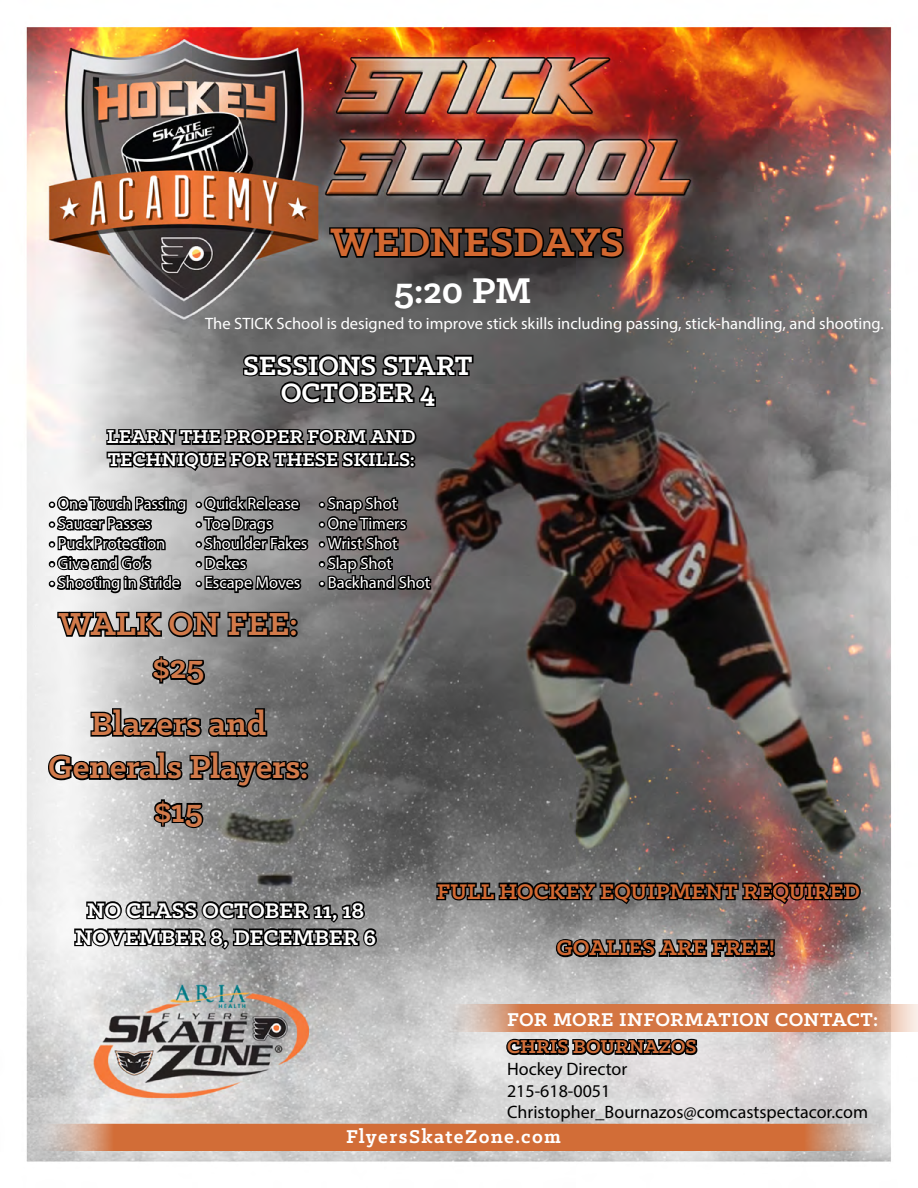
<style>
.page{position:relative;width:918px;height:1188px;background:#fff}
.page>*{position:absolute;margin:0;border:0;box-sizing:border-box;transform-origin:0 0}
.t1{font:700 45px "Klinic Slab";letter-spacing:-.005em;color:#d36830}
.t2{font:700 40.5px "Klinic Slab";color:#fff}
.t3{font:700 36px/43.2px "Klinic Slab";letter-spacing:-.005em;color:#d27a4a;text-align:center}
.t4{font:700 30px/27px "Klinic Slab";letter-spacing:-.01em;color:#fff;text-align:center}
.t5{font:700 24px "Klinic Slab";color:#d26932}
.t6{font:700 24px/27px "Klinic Slab";letter-spacing:-.005em;color:#fff;text-align:center}
.t7{font:700 21px/22.5px "Klinic Slab";letter-spacing:.005em;color:#fff}
.t8{font:700 21px "Klinic Slab";letter-spacing:.065em;color:#fff}
.t9{font:700 21px "Klinic Slab";color:#d1703b}
.t10{font:18px/21.6px "Myriad Pro";color:#000}
.t11{font:16.5px "Myriad Pro";color:#fff}
</style>
<div class="page">
<img style="left:26px;top:26px;width:892px;height:1136px">
<svg style="left:33px;top:1124px;width:852px;height:27px;background:#d1794a"></svg>
<svg style="left:440px;top:1004px;width:478px;height:27px;background:#d6885e"></svg>
<svg style="left:505px;top:1035px;width:194px;height:24px;background:#626262"></svg>
<svg style="left:328px;top:225px;width:297px;height:35px;background:#222020"></svg>
<svg style="left:89px;top:707px;width:180px;height:32px;background:#525252"></svg>
<svg style="left:46px;top:750px;width:264px;height:39px;background:#676767"></svg>
<svg style="left:152px;top:798px;width:53px;height:32px;background:#525252"></svg>
<svg style="left:435px;top:872px;width:427px;height:34px;background:#494141"></svg>
<svg style="left:554px;top:935px;width:221px;height:24px;background:#424141"></svg>
<svg style="left:49px;top:351px;width:426px;height:335px;background:#727171"></svg>
<svg style="left:73px;top:897px;width:305px;height:55px;background:#5b5b5b"></svg>
<h1 class="t1" style="left:331px;top:213px;width:295px">WEDNESDAYS</h1>
<h2 class="t2" style="left:394px;top:263px;width:140px">5:20 PM</h2>
<p class="t11" style="left:205px;top:314px;width:680px">The STICK School is designed to improve stick skills including passing, stick-handling, and shooting.</p>
<h3 class="t4" style="left:243px;top:351px;width:231px">SESSIONS START<br>OCTOBER 4</h3>
<p class="t7" style="left:107px;top:425px;width:310px">LEARN THE PROPER FORM AND<br>TECHNIQUE FOR THESE SKILLS:</p>
<p class="t11" style="left:50px;top:493px;width:138px">• One Touch Passing</p>
<p class="t11" style="left:50px;top:513px;width:103px">• Saucer Passes</p>
<p class="t11" style="left:50px;top:533px;width:117px">• Puck Protection</p>
<p class="t11" style="left:50px;top:553px;width:102px">• Give and Go’s</p>
<p class="t11" style="left:50px;top:573px;width:132px">• Shooting in Stride</p>
<p class="t11" style="left:197px;top:493px;width:104px">• Quick Release</p>
<p class="t11" style="left:197px;top:513px;width:78px">• Toe Drags</p>
<p class="t11" style="left:197px;top:533px;width:112px">• Shoulder Fakes</p>
<p class="t11" style="left:197px;top:553px;width:51px">• Dekes</p>
<p class="t11" style="left:197px;top:573px;width:105px">• Escape Moves</p>
<p class="t11" style="left:320px;top:493px;width:79px">• Snap Shot</p>
<p class="t11" style="left:320px;top:513px;width:88px">• One Timers</p>
<p class="t11" style="left:320px;top:533px;width:79px">• Wrist Shot</p>
<p class="t11" style="left:320px;top:553px;width:74px">• Slap Shot</p>
<p class="t11" style="left:320px;top:573px;width:112px">• Backhand Shot</p>
<h3 class="t3" style="left:59px;top:602px;width:241px">WALK ON FEE: $25</h3>
<h3 class="t3" style="left:48px;top:702px;width:262px">Blazers and<br>Generals Players: $15</h3>
<h3 class="t6" style="left:75px;top:896px;width:303px">NO CLASS OCTOBER 11, 18<br>NOVEMBER 8, DECEMBER 6</h3>
<h3 class="t5" style="left:437px;top:876px;width:425px">FULL HOCKEY EQUIPMENT REQUIRED</h3>
<h3 class="t5" style="left:557px;top:932px;width:220px">GOALIES ARE FREE!</h3>
<p class="t7" style="left:507px;top:1007px;width:373px">FOR MORE INFORMATION CONTACT:</p>
<p class="t9" style="left:507px;top:1033px;width:191px">CHRIS BOURNAZOS</p>
<p class="t10" style="left:507px;top:1058px;width:363px">Hockey Director<br>215-618-0051<br>Christopher_Bournazos@comcastspectacor.com</p>
<p class="t8" style="left:346px;top:1123px;width:216px">FlyersSkateZone.com</p>
</div>
